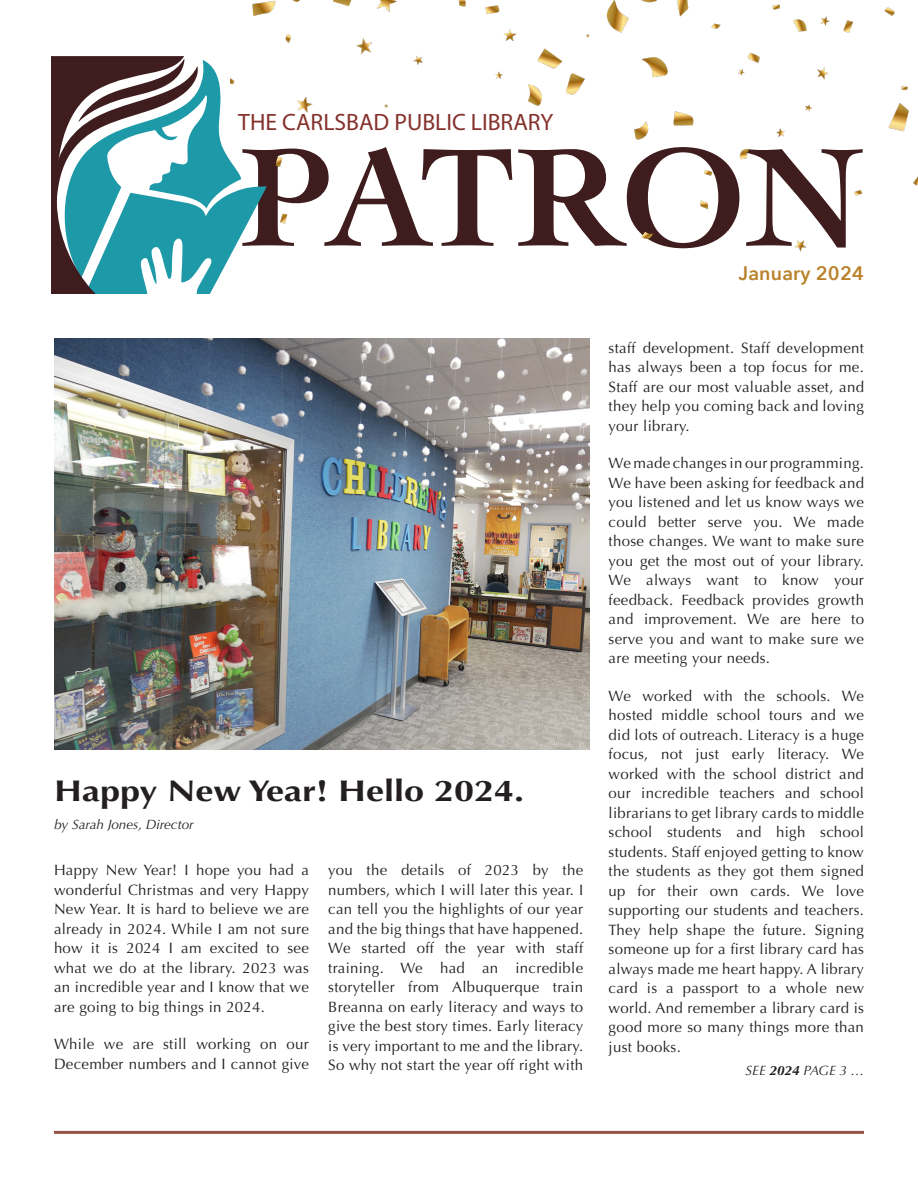
<style>
.page{position:relative;width:918px;height:1188px;background:#fff}
.page>*{position:absolute;margin:0;border:0;box-sizing:border-box;transform-origin:0 0}
.t1{font:700 146.7px "Cochin";color:#3f1d1e}
.Head_1{font:700 30px "Optima";color:#231f20;scale:1.2 1}
.t2{font:23.7px "Myriad Pro";color:#84312c}
.t3{font:600 19.5px "Avenir Next";letter-spacing:.01em;color:#ba822b}
.Body_Text{font:15px/19.5px "Optima";letter-spacing:.02em;color:#231f20;text-align:justify}
.Head_1-2{font:italic 13.5px "Optima";color:#231f20}
.continued_line_-_right{font:italic 13.5px "Optima";color:#231f20}
.s1{font-weight:700}
</style>
<div class="page">
<hr style="left:54px;top:1131px;width:810px;height:3px;background:#975348">
<svg style="left:51px;top:56px;width:180px;height:238px"></svg>
<img style="left:54px;top:339px;width:536px;height:411px">
<img style="left:231px;top:0;width:687px;height:254px">
<h3 class="t2" style="left:238px;top:108px;width:317px">THE CARLSBAD PUBLIC LIBRARY</h3>
<h1 class="t1" style="left:238px;top:99px;width:626px">PATRON</h1>
<p class="Head_1" style="left:54px;top:773px;width:393px">Happy New Year! Hello 2024.</p>
<p class="Head_1-2" style="left:54px;top:816px;width:141px">by Sarah Jones, Director</p>
<p class="Body_Text" style="left:54px;top:861px;width:256px">Happy New Year! I hope you had a wonderful Christmas and very Happy New Year. It is hard to believe we are already in 2024. While I am not sure how it is 2024 I am excited to see what we do at the library. 2023 was an incredible year and I know that we are going to big things in 2024.</p>
<p class="Body_Text" style="left:54px;top:1035px;width:256px">While we are still working on our<br>December numbers and I cannot give</p>
<p class="Body_Text" style="left:328px;top:861px;width:256px">you the details of 2023 by the numbers, which I will later this year. I can tell you the highlights of our year and the big things that have happened.<br>We started off the year with staff training. We had an incredible storyteller from Albuquerque train Breanna on early literacy and ways to give the best story times. Early literacy is very important to me and the library.<br>So why not start the year off right with</p>
<p class="t3" style="left:739px;top:256px;width:127px">January 2024</p>
<p class="Body_Text" style="left:609px;top:338px;width:257px">staff development. Staff development has always been a top focus for me.<br>Staff are our most valuable asset, and they help you coming back and loving your library.</p>
<p class="Body_Text" style="left:609px;top:454px;width:257px">We made changes in our programming.<br>We have been asking for feedback and you listened and let us know ways we could better serve you. We made those changes. We want to make sure you get the most out of your library.<br>We always want to know your feedback. Feedback provides growth and improvement. We are here to serve you and want to make sure we are meeting your needs.</p>
<p class="Body_Text" style="left:609px;top:686px;width:257px">We worked with the schools. We hosted middle school tours and we did lots of outreach. Literacy is a huge focus, not just early literacy. We worked with the school district and our incredible teachers and school librarians to get library cards to middle school students and high school students. Staff enjoyed getting to know the students as they got them signed up for their own cards. We love supporting our students and teachers.<br>They help shape the future. Signing someone up for a first library card has always made me heart happy. A library card is a passport to a whole new world. And remember a library card is good more so many things more than just books.</p>
<p class="continued_line_-_right" style="left:746px;top:1062px;width:120px">SEE <span class="s1">2024</span> PAGE 3 …</p>
</div>
